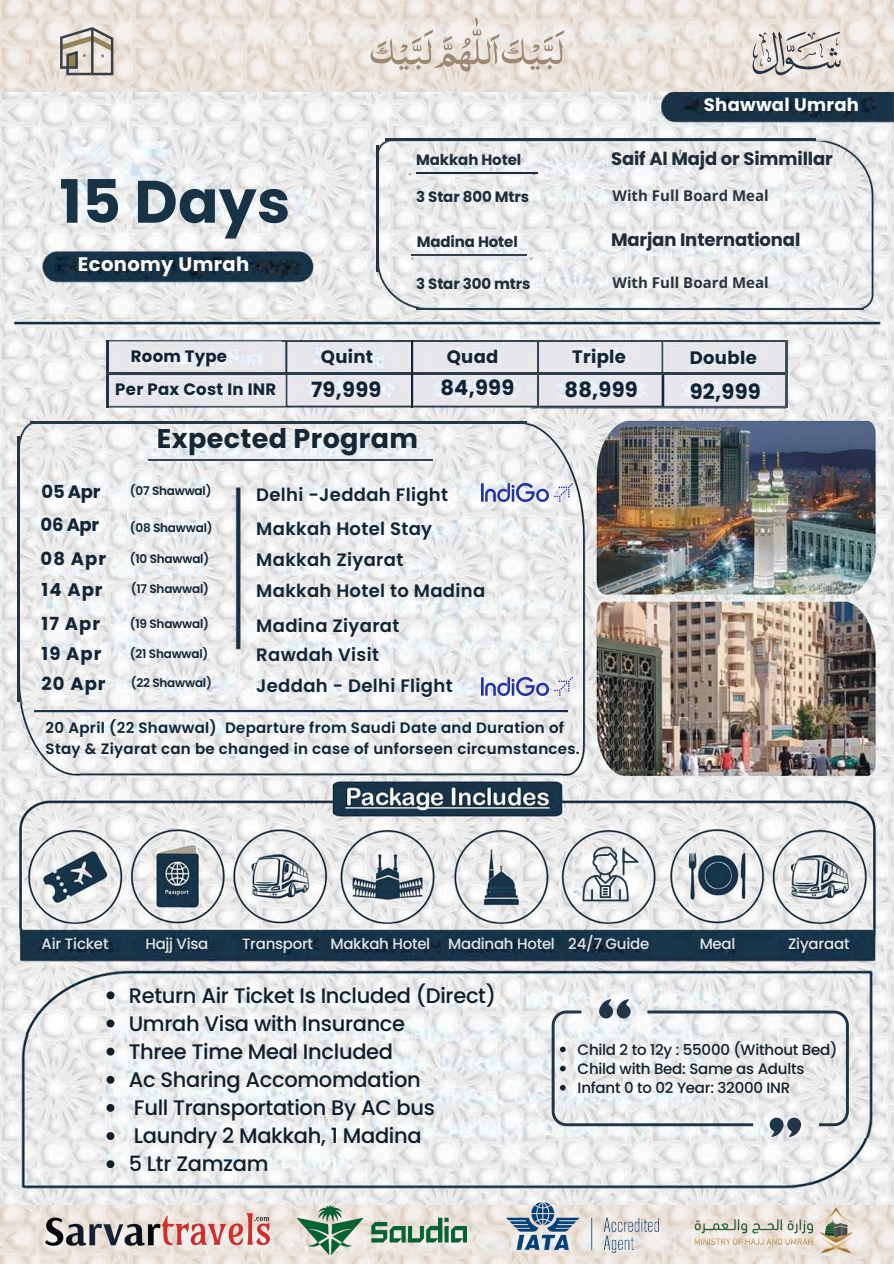
<style>
.page{position:relative;width:894px;height:1264px;background:#fff}
.page>*{position:absolute;margin:0;border:0;box-sizing:border-box;transform-origin:0 0}
.t1{font:700 59.7px "Poppins";letter-spacing:.005em;color:#183246}
.t2{font:700 27px "Poppins";letter-spacing:.015em;color:#152735}
.t3{font:500 21px "Poppins";letter-spacing:-.015em;color:#0e1e2c}
.t4{font:500 21px "Poppins";letter-spacing:-.015em;color:#12202c}
.t5{font:700 21px "Poppins";letter-spacing:.015em;color:#0f2233}
.t6{font:500 21px "Poppins";letter-spacing:-.015em;color:#0e1d29}
.t7{font:700 19.5px "Poppins";letter-spacing:.015em;color:#f8fbfb}
.t8{font:600 18px "Poppins";letter-spacing:.02em;color:#122534}
.t9{font:700 18px "Poppins";letter-spacing:-.005em;color:#202c38}
.t10{font:700 18px "Poppins";letter-spacing:.055em;color:#122536}
.t11{font:700 18px "Poppins";letter-spacing:.015em;color:#f6fcfc}
.t12{font:700 18px "Poppins";letter-spacing:.015em;color:#132536}
.t13{font:700 18px "Poppins";letter-spacing:.02em;color:#112332}
.t14{font:700 18px "Poppins";letter-spacing:.02em;color:#132535}
.t15{font:700 18px "Poppins";color:#132534}
.t16{font:700 16.5px "Poppins";letter-spacing:.02em;color:#152433}
.t17{font:700 16.5px "Poppins";letter-spacing:.015em;color:#112130}
.t18{font:600 15px/20.2px "Poppins";letter-spacing:.02em;color:#112331}
.t19{font:500 15px "Poppins";letter-spacing:-.015em;color:#12202c}
.t20{font:500 15px "Poppins";letter-spacing:-.02em;color:#dce7eb}
.t21{font:700 15px "Poppins";letter-spacing:-.005em;color:#202c38}
.t22{font:15px "Almohanadlongkaf";letter-spacing:.005em;color:#2a333b}
.t23{font:600 12px "Poppins";letter-spacing:-.02em;color:#122536}
.t24{font:9.75px "Open Sans Condensed";color:#202c38}
.s1{color:#112535}
</style>
<div class="page">
<img style="left:0;top:91px;width:893px;height:1114px">
<img style="left:17px;top:408px;width:868px;height:520px">
<img style="left:23px;top:972px;width:73px;height:62px">
<img style="left:811px;top:1138px;width:58px;height:48px">
<hr style="left:416px;top:308px;width:447px;height:2px;background:#303840">
<hr style="left:376px;top:145px;width:2px;height:127px;background:#2c303c">
<hr style="left:386px;top:139px;width:428px;height:1px;background:#283440">
<hr style="left:412px;top:254px;width:114px;height:2px;background:#384048">
<hr style="left:417px;top:172px;width:120px;height:2px;background:#202c38">
<hr style="left:18px;top:437px;width:1px;height:264px;background:#283444">
<hr style="left:30px;top:421px;width:496px;height:2px;background:#243848">
<hr style="left:35px;top:710px;width:532px;height:2px;background:#203044">
<hr style="left:107px;top:340px;width:1px;height:67px;background:#243438">
<hr style="left:282px;top:340px;width:504px;height:1px;background:#3c4448">
<hr style="left:107px;top:373px;width:679px;height:1px;background:#303c4c">
<hr style="left:411px;top:341px;width:2px;height:66px;background:#1c2028">
<hr style="left:537px;top:341px;width:1px;height:66px;background:#384854">
<hr style="left:785px;top:341px;width:1px;height:66px;background:#484c58">
<hr style="left:149px;top:459px;width:283px;height:1px;background:#384048">
<img style="left:0;top:0;width:893px;height:91px">
<img style="left:0;top:1205px;width:893px;height:58px">
<svg style="left:369px;top:17px;width:195px;height:55px;background:#dfd5cd"></svg>
<img style="left:46px;top:1213px;width:223px;height:32px">
<img style="left:297px;top:1205px;width:169px;height:48px">
<img style="left:506px;top:1202px;width:152px;height:49px">
<img style="left:687px;top:1200px;width:166px;height:56px">
<img style="left:572px;top:846px;width:74px;height:55px;border-radius:19px">
<svg style="left:582px;top:846px;width:56px;height:55px"></svg>
<svg style="left:752px;top:31px;width:88px;height:44px;background:#c6c2bf"></svg>
<svg style="left:60px;top:27px;width:53px;height:48px;background:#b3aea6"></svg>
<img style="left:481px;top:483px;width:91px;height:18px">
<svg style="left:106px;top:991px;width:8px;height:8px"></svg>
<svg style="left:106px;top:1019px;width:8px;height:8px"></svg>
<svg style="left:106px;top:1047px;width:8px;height:8px"></svg>
<svg style="left:106px;top:1075px;width:8px;height:8px"></svg>
<svg style="left:106px;top:1103px;width:8px;height:8px"></svg>
<svg style="left:106px;top:1132px;width:8px;height:7px"></svg>
<svg style="left:106px;top:1160px;width:8px;height:8px"></svg>
<img style="left:481px;top:677px;width:91px;height:18px">
<svg style="left:551px;top:999px;width:297px;height:137px"></svg>
<h5 class="t1" style="left:59px;top:160px;width:232px">15 Days</h5>
<h6 class="t7" style="left:78px;top:251px;width:173px">Economy Umrah</h6>
<h5 class="t21" style="left:416px;top:149px;width:107px">Makkah Hotel</h5>
<p class="t11" style="left:703px;top:92px;width:156px">Shawwal Umrah</p>
<p class="t24" style="left:679px;top:145px;width:4px">r</p>
<p class="t9" style="left:611px;top:146px;width:223px">Saif Al Majd or Simmillar</p>
<h5 class="t21" style="left:416px;top:186px;width:114px">3 Star 800 Mtrs</h5>
<p class="t22" style="left:612px;top:186px;width:158px">With Full Board Meal</p>
<h5 class="t21" style="left:416px;top:231px;width:103px">Madina Hotel</h5>
<h5 class="t9" style="left:611px;top:227px;width:191px">Marjan International</h5>
<p class="t21" style="left:416px;top:273px;width:116px">3 Star 300 mtrs</p>
<h5 class="t22" style="left:612px;top:274px;width:158px">With Full Board Meal</h5>
<h1 class="t17" style="left:131px;top:345px;width:97px">Room Type</h1>
<h3 class="t14" style="left:321px;top:344px;width:54px">Quint</h3>
<h5 class="t15" style="left:446px;top:343px;width:53px">Quad</h5>
<h6 class="t12" style="left:572px;top:343px;width:55px">Triple</h6>
<h6 class="t13" style="left:689px;top:345px;width:69px">Double</h6>
<h6 class="t5" style="left:689px;top:376px;width:73px">92,999</h6>
<h5 class="t5" style="left:311px;top:374px;width:72px">79,999</h5>
<h5 class="t5" style="left:440px;top:373px;width:75px">84,999</h5>
<p class="t5" style="left:564px;top:375px;width:75px">88,999</p>
<h5 class="t16" style="left:115px;top:377px;width:162px">Per Pax Cost In INR</h5>
<h5 class="t10" style="left:42px;top:479px;width:60px">05 Apr</h5>
<h3 class="t10" style="left:41px;top:512px;width:60px">06 Apr</h3>
<h3 class="t10" style="left:41px;top:546px;width:67px">08 Apr</h3>
<p class="t10" style="left:42px;top:577px;width:63px">14 Apr</p>
<h6 class="t10" style="left:42px;top:611px;width:60px">17 Apr</h6>
<p class="t10" style="left:42px;top:641px;width:61px">19 Apr</p>
<h5 class="t2" style="left:157px;top:420px;width:263px">Expected Program</h5>
<h5 class="t8" style="left:256px;top:482px;width:193px">Delhi -Jeddah Flight</h5>
<h5 class="t23" style="left:130px;top:482px;width:83px">(07 Shawwal)</h5>
<h5 class="t23" style="left:130px;top:519px;width:84px">(08 Shawwal)</h5>
<h5 class="t23" style="left:130px;top:550px;width:81px">(10 Shawwal)</h5>
<p class="t8" style="left:256px;top:547px;width:148px">Makkah Ziyarat</p>
<p class="t8" style="left:256px;top:516px;width:177px">Makkah Hotel Stay</p>
<p class="t23" style="left:131px;top:581px;width:80px">(17 Shawwal)</p>
<h6 class="t23" style="left:130px;top:615px;width:81px">(19 Shawwal)</h6>
<h6 class="t23" style="left:130px;top:645px;width:80px">(21 Shawwal)</h6>
<h6 class="t8" style="left:256px;top:578px;width:230px">Makkah Hotel to Madina</h6>
<h6 class="t8" style="left:256px;top:613px;width:145px">Madina Ziyarat</h6>
<p class="t8" style="left:256px;top:641px;width:124px">Rawdah Visit</p>
<h6 class="t10" style="left:42px;top:671px;width:66px">20 Apr</h6>
<h6 class="t23" style="left:131px;top:674px;width:83px">(22 Shawwal)</h6>
<p class="t8" style="left:256px;top:673px;width:198px">Jeddah - Delhi Flight</p>
<p class="t18" style="left:46px;top:718px;width:535px"><span class="s1">20 April (22 Shawwal) Departure from Saudi</span> Date and Duration of<br>Stay &amp; Ziyarat can be changed in case of unforseen circumstances.</p>
<p class="t20" style="left:42px;top:933px;width:68px">Air Ticket</p>
<h5 class="t20" style="left:145px;top:933px;width:64px">Hajj Visa</h5>
<p class="t20" style="left:242px;top:933px;width:73px">Transport</p>
<h5 class="t20" style="left:568px;top:933px;width:83px">24/7 Guide</h5>
<p class="t20" style="left:699px;top:933px;width:37px">Meal</p>
<h5 class="t20" style="left:787px;top:933px;width:63px">Ziyaraat</h5>
<p class="t20" style="left:330px;top:933px;width:101px">Makkah Hotel</p>
<h5 class="t20" style="left:448px;top:933px;width:108px">Madinah Hotel</h5>
<h3 class="t3" style="left:129px;top:980px;width:369px">Return Air Ticket Is Included (Direct)</h3>
<h5 class="t3" style="left:129px;top:1008px;width:278px">Umrah Visa with Insurance</h5>
<h3 class="t3" style="left:129px;top:1036px;width:266px">Three Time Meal Included</h3>
<h2 class="t4" style="left:129px;top:1064px;width:293px">Ac Sharing Accomomdation</h2>
<h5 class="t3" style="left:134px;top:1093px;width:302px">Full Transportation By AC bus</h5>
<p class="t6" style="left:134px;top:1121px;width:289px">Laundry 2 Makkah, 1 Madina</p>
<h5 class="t4" style="left:129px;top:1149px;width:141px">5 Ltr Zamzam</h5>
<h6 class="t19" style="left:577px;top:1038px;width:261px">Child 2 to 12y : 55000 (Without Bed)</h6>
<h6 class="t19" style="left:577px;top:1057px;width:228px">Child with Bed: Same as Adults</h6>
<p class="t19" style="left:577px;top:1076px;width:214px">Infant 0 to 02 Year: 32000 INR</p>
</div>
